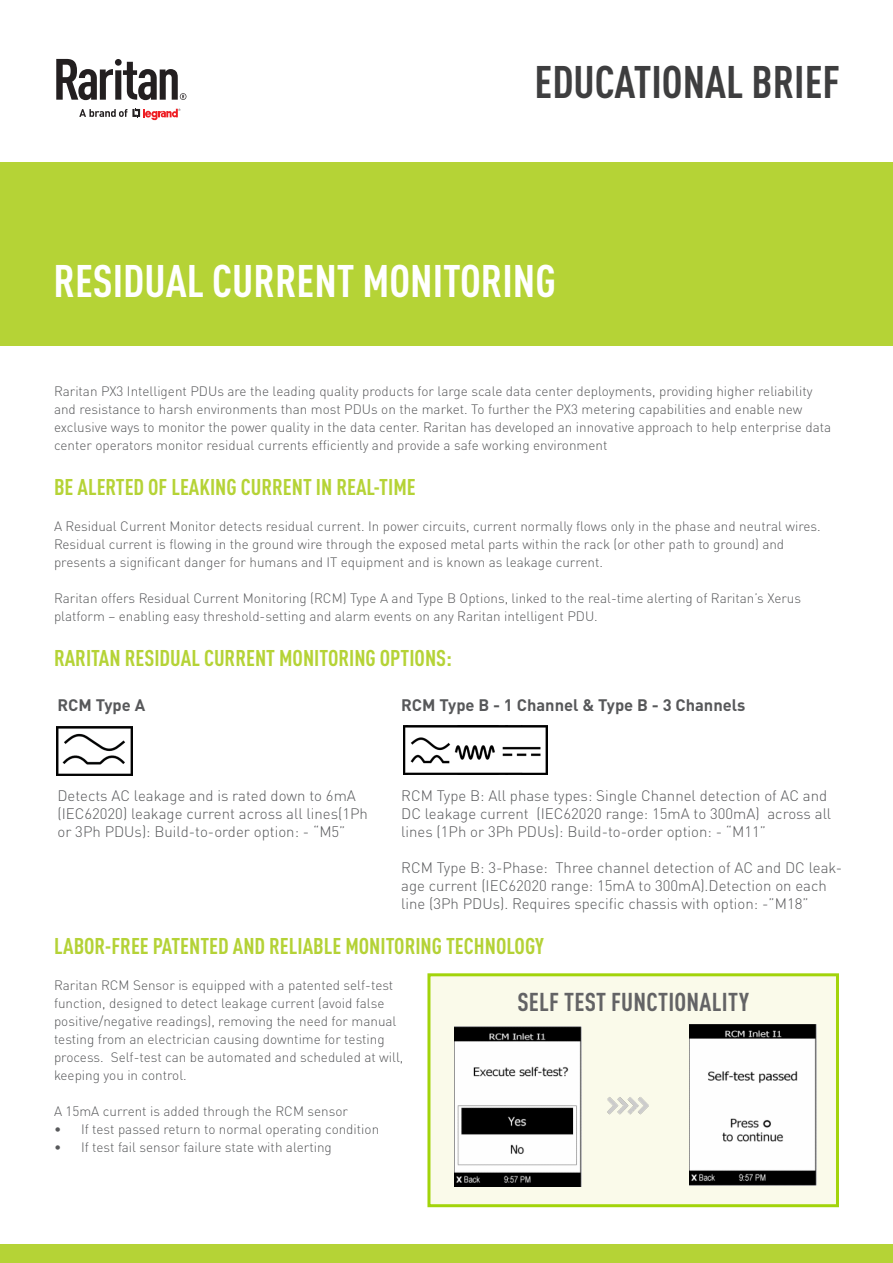
<style>
.page{position:relative;width:893px;height:1263px;background:#fff}
.page>*{position:absolute;margin:0;border:0;box-sizing:border-box;transform-origin:0 0}
.Case_Study__Heading{font:700 condensed 45px "DIN Pro";color:#fff}
.Header__banner__Con{font:700 condensed 45px "DIN Pro";color:#3e3e3f}
.Main_Feature__Approv{font:700 condensed 25.5px "DIN Pro";letter-spacing:.01em;color:#636365}
.Copy__Light_9pt__Le{font:700 condensed 22.5px "DIN Pro";color:#b5d336}
.Copy__Light_9pt__Le-2{font:700 condensed 22.5px "DIN Pro";color:#b4d236}
.t1{font:700 16.5px "DIN Pro";color:#57585a}
.t2{font:300 15px/18px "DIN Pro";color:#57585a}
.Copy__Light_9pt__Le-3{font:300 13.5px/18px "DIN Pro";color:#57585a}
</style>
<div class="page">
<div style="left:0;top:162px;width:893px;height:184px;background:#b5d336"></div>
<div style="left:0;top:1244px;width:893px;height:19px;background:#b5d336"></div>
<svg style="left:79px;top:108px;width:101px;height:12px"></svg>
<svg style="left:56px;top:59px;width:130px;height:41px"></svg>
<div style="left:429px;top:975px;width:408px;height:231px;background:#fafaea"></div>
<div style="left:427px;top:973px;width:412px;height:234px;border:3px solid #a2d40a"></div>
<img style="left:455px;top:1026px;width:126px;height:160px">
<img style="left:690px;top:1025px;width:126px;height:160px">
<img style="left:607px;top:1097px;width:42px;height:18px">
<img style="left:57px;top:726px;width:76px;height:50px">
<img style="left:403px;top:725px;width:145px;height:50px">
<p class="Header__banner__Con" style="left:535px;top:55px;width:307px">EDUCATIONAL BRIEF</p>
<p class="Case_Study__Heading" style="left:54px;top:254px;width:504px">RESIDUAL CURRENT MONITORING</p>
<p class="Copy__Light_9pt__Le-3" style="left:54px;top:381px;width:760px">Raritan PX3 Intelligent PDUs are the leading quality products for large scale data center deployments, providing higher reliability</p>
<p class="Copy__Light_9pt__Le-3" style="left:54px;top:399px;width:750px">and resistance to harsh environments than most PDUs on the market. To further the PX3 metering capabilities and enable new</p>
<p class="Copy__Light_9pt__Le-3" style="left:54px;top:417px;width:779px">exclusive ways to monitor the power quality in the data center. Raritan has developed an innovative approach to help enterprise data</p>
<p class="Copy__Light_9pt__Le-3" style="left:54px;top:435px;width:555px">center operators monitor residual currents efficiently and provide a safe working environment</p>
<p class="Copy__Light_9pt__Le" style="left:54px;top:473px;width:363px">BE ALERTED OF LEAKING CURRENT IN REAL-TIME</p>
<p class="Copy__Light_9pt__Le-3" style="left:54px;top:516px;width:768px">A Residual Current Monitor detects residual current. In power circuits, current normally flows only in the phase and neutral wires.</p>
<p class="Copy__Light_9pt__Le-3" style="left:54px;top:534px;width:732px">Residual current is flowing in the ground wire through the exposed metal parts within the rack (or other path to ground) and</p>
<p class="Copy__Light_9pt__Le-3" style="left:54px;top:552px;width:551px">presents a significant danger for humans and IT equipment and is known as leakage current.</p>
<p class="Copy__Light_9pt__Le-3" style="left:54px;top:588px;width:749px">Raritan offers Residual Current Monitoring (RCM) Type A and Type B Options, linked to the real-time alerting of Raritan’s Xerus platform – enabling easy threshold-setting and alarm events on any Raritan intelligent PDU.</p>
<p class="Copy__Light_9pt__Le" style="left:54px;top:644px;width:399px">RARITAN RESIDUAL CURRENT MONITORING OPTIONS:</p>
<p class="t1" style="left:57px;top:694px;width:89px">RCM Type A</p>
<p class="t2" style="left:57px;top:785px;width:312px">Detects AC leakage and is rated down to 6mA (IEC62020) leakage current across all lines(1Ph or 3Ph PDUs): Build-to-order option: - “M5”</p>
<p class="t1" style="left:401px;top:694px;width:346px">RCM Type B - 1 Channel &amp; Type B - 3 Channels</p>
<p class="t2" style="left:401px;top:785px;width:432px">RCM Type B: All phase types: Single Channel detection of AC and<br>DC leakage current (IEC62020 range: 15mA to 300mA) across all lines (1Ph or 3Ph PDUs): Build-to-order option: - “M11”</p>
<p class="t2" style="left:401px;top:857px;width:443px">RCM Type B: 3-Phase: Three channel detection of AC and DC leak&shy;age current (IEC62020 range: 15mA to 300mA).Detection on each line (3Ph PDUs). Requires specific chassis with option: -”M18”</p>
<p class="Copy__Light_9pt__Le-2" style="left:54px;top:932px;width:491px">LABOR-FREE PATENTED AND RELIABLE MONITORING TECHNOLOGY</p>
<p class="Copy__Light_9pt__Le-3" style="left:54px;top:975px;width:351px">Raritan RCM Sensor is equipped with a patented self-test function, designed to detect leakage current (avoid false positive/negative readings), removing the need for manual testing from an electrician causing downtime for testing process. Self-test can be automated and scheduled at will, keeping you in control.</p>
<p class="Copy__Light_9pt__Le-3" style="left:54px;top:1101px;width:296px">A 15mA current is added through the RCM sensor</p>
<p class="Copy__Light_9pt__Le-3" style="left:54px;top:1119px;width:327px">• If test passed return to normal operating condition</p>
<p class="Copy__Light_9pt__Le-3" style="left:54px;top:1137px;width:279px">• If test fail sensor failure state with alerting</p>
<p class="Main_Feature__Approv" style="left:517px;top:986px;width:233px">SELF TEST FUNCTIONALITY</p>
</div>
